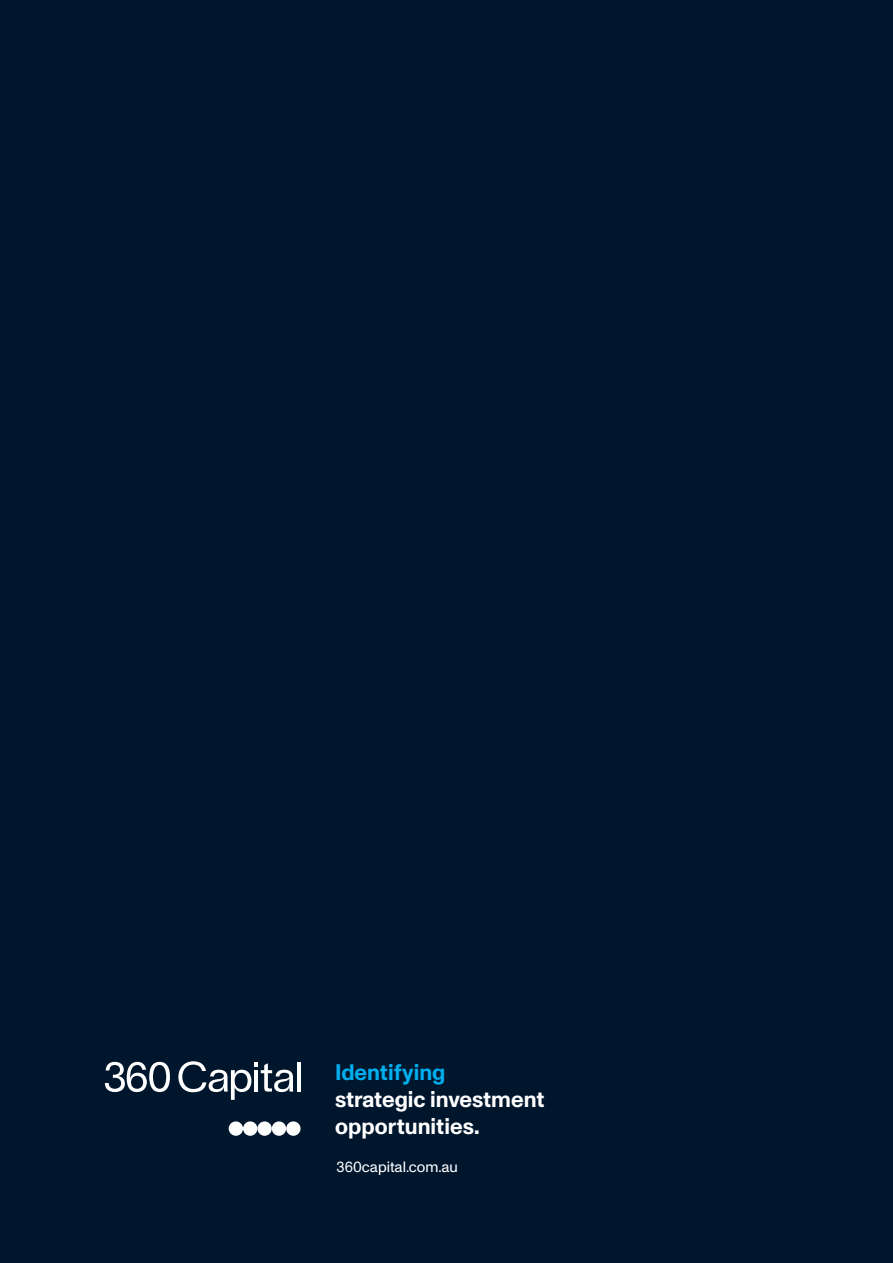
<style>
.page{position:relative;width:893px;height:1263px;background:#00162d}
.page>*{position:absolute;margin:0;border:0;box-sizing:border-box;transform-origin:0 0}
.t1{font:700 22.5px "Monument Grotesk";color:#fff}
.t2{font:700 22.5px "Monument Grotesk";color:#00aeef}
.t3{font:15px "Monument Grotesk";color:#fff}
</style>
<div class="page">
<hr style="left:297px;top:1062px;width:4px;height:29px;background:#fff">
<svg style="left:178px;top:1061px;width:115px;height:39px"></svg>
<svg style="left:105px;top:1062px;width:65px;height:30px"></svg>
<svg style="left:229px;top:1121px;width:28px;height:15px"></svg>
<div style="left:257px;top:1121px;width:15px;height:15px;background:#fff;border-radius:50%"></div>
<div style="left:272px;top:1121px;width:14px;height:15px;background:#fff;border-radius:50%"></div>
<div style="left:286px;top:1121px;width:15px;height:15px;background:#fff;border-radius:50%"></div>
<p class="t2" style="left:335px;top:1056px;width:112px">Identifying</p>
<p class="t1" style="left:335px;top:1083px;width:211px">strategic investment</p>
<p class="t1" style="left:335px;top:1110px;width:146px">opportunities.</p>
<p class="t3" style="left:337px;top:1156px;width:123px">360capital.com.au</p>
</div>
